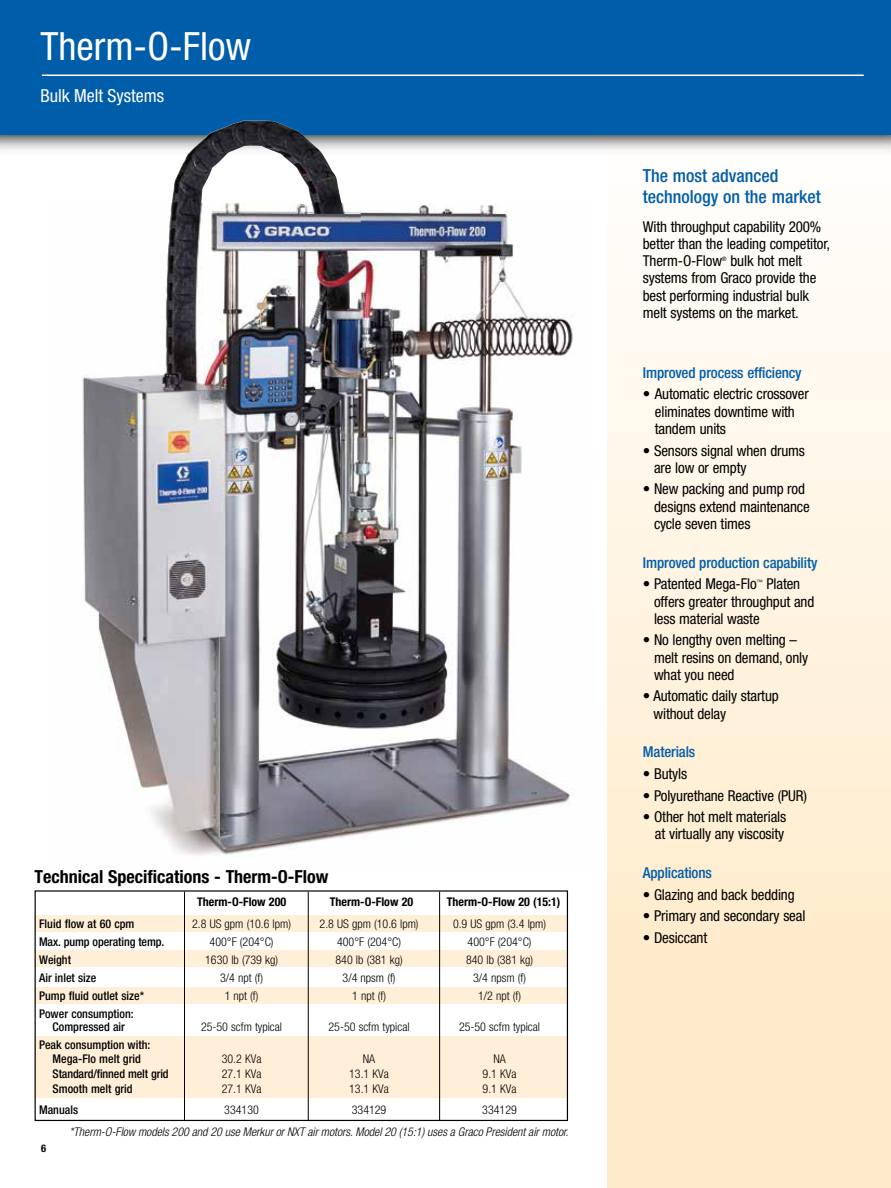
<style>
.page{position:relative;width:891px;height:1188px;background:#fff}
.page>*{position:absolute;margin:0;border:0;box-sizing:border-box;transform-origin:0 0}
.t1{font:condensed 39px "Helvetica Neue LT Std";color:#fff}
.t2{font:500 condensed 18px/21px "Helvetica Neue LT Std";color:#005daa}
.t3{font:700 condensed 18px "Helvetica Neue LT Std";color:#000}
.t4{font:condensed 18px "Helvetica Neue LT Std";color:#fff}
.t5{font:condensed 15px/17.2px "Helvetica Neue LT Std";letter-spacing:-.01em;color:#000}
.t6{font:500 condensed 15px "Helvetica Neue LT Std";letter-spacing:-.01em;color:#005daa}
.t7{font:300 condensed 12px "Helvetica Neue LT Std";color:#000}
.t8{font:500 condensed 12px/13.5px "Helvetica Neue LT Std";color:#000;text-align:center}
.t9{font:italic 300 condensed 12px "Helvetica Neue LT Std";color:#000}
.t10{font:700 condensed 12px "Helvetica Neue LT Std";color:#000}
.t11{font:700 condensed 10.5px "Helvetica Neue LT Std";color:#000}
.t12{font:condensed 6px "Helvetica Neue LT Std";color:#000}
</style>
<div class="page">
<div style="left:608px;top:124px;width:283px;height:1064px;background:linear-gradient(to bottom,#fffefb,#ffe9c4)"></div>
<img style="left:0;top:135px;width:891px;height:41px">
<div style="left:0;top:0;width:891px;height:135px;background:#005daa"></div>
<hr style="left:42px;top:75px;width:822px;height:1px;background:#fff">
<div style="left:35px;top:915px;width:533px;height:16px;background:#ffefd8"></div>
<div style="left:35px;top:951px;width:533px;height:16px;background:#ffefd8"></div>
<div style="left:35px;top:987px;width:533px;height:16px;background:#ffefd8"></div>
<div style="left:35px;top:1036px;width:533px;height:61px;background:#ffefd8"></div>
<hr style="left:184px;top:892px;width:1px;height:229px;background:#000">
<hr style="left:308px;top:892px;width:1px;height:229px;background:#000">
<hr style="left:439px;top:892px;width:1px;height:229px;background:#000">
<div style="left:35px;top:890px;width:533px;height:231px;border:1px solid #000"></div>
<img style="left:82px;top:204px;width:491px;height:653px">
<img style="left:171px;top:120px;width:190px;height:105px">
<h1 class="t1" style="left:40px;top:23px;width:212px">Therm-O-Flow</h1>
<p class="t4" style="left:40px;top:86px;width:125px">Bulk Melt Systems</p>
<p class="t3" style="left:35px;top:866px;width:296px">Technical Specifications - Therm-O-Flow</p>
<p class="t10" style="left:197px;top:894px;width:91px">Therm-O-Flow 200</p>
<p class="t10" style="left:330px;top:894px;width:85px">Therm-O-Flow 20</p>
<p class="t10" style="left:447px;top:894px;width:115px">Therm-O-Flow 20 (15:1)</p>
<p class="t8" style="left:39px;top:917px;width:97px">Fluid flow at 60 cpm</p>
<p class="t7" style="left:192px;top:917px;width:100px">2.8 US gpm (10.6 lpm)</p>
<p class="t7" style="left:320px;top:917px;width:100px">2.8 US gpm (10.6 lpm)</p>
<p class="t7" style="left:453px;top:917px;width:95px">0.9 US gpm (3.4 lpm)</p>
<p class="t8" style="left:39px;top:935px;width:127px">Max. pump operating temp.</p>
<p class="t7" style="left:210px;top:935px;width:65px">400°F (204°C)</p>
<p class="t7" style="left:337px;top:935px;width:65px">400°F (204°C)</p>
<p class="t7" style="left:468px;top:935px;width:65px">400°F (204°C)</p>
<p class="t8" style="left:39px;top:953px;width:33px">Weight</p>
<p class="t7" style="left:205px;top:953px;width:74px">1630 lb (739 kg)</p>
<p class="t7" style="left:336px;top:953px;width:69px">840 lb (381 kg)</p>
<p class="t7" style="left:466px;top:953px;width:69px">840 lb (381 kg)</p>
<p class="t8" style="left:39px;top:971px;width:59px">Air inlet size</p>
<p class="t7" style="left:220px;top:971px;width:44px">3/4 npt (f)</p>
<p class="t7" style="left:343px;top:971px;width:54px">3/4 npsm (f)</p>
<p class="t7" style="left:473px;top:971px;width:54px">3/4 npsm (f)</p>
<p class="t8" style="left:39px;top:989px;width:107px">Pump fluid outlet size*</p>
<p class="t7" style="left:225px;top:989px;width:35px">1 npt (f)</p>
<p class="t7" style="left:352px;top:989px;width:35px">1 npt (f)</p>
<p class="t7" style="left:478px;top:989px;width:44px">1/2 npt (f)</p>
<p class="t8" style="left:39px;top:1007px;width:96px">Power consumption:<br>Compressed air</p>
<p class="t7" style="left:201px;top:1020px;width:83px">25-50 scfm typical</p>
<p class="t7" style="left:329px;top:1020px;width:83px">25-50 scfm typical</p>
<p class="t7" style="left:459px;top:1020px;width:83px">25-50 scfm typical</p>
<p class="t8" style="left:39px;top:1038px;width:113px">Peak consumption with:<br>Mega-Flo melt grid</p>
<p class="t7" style="left:222px;top:1052px;width:41px">30.2 KVa</p>
<p class="t7" style="left:363px;top:1052px;width:14px">NA</p>
<p class="t7" style="left:493px;top:1052px;width:14px">NA</p>
<p class="t8" style="left:53px;top:1067px;width:118px">Standard/finned melt grid</p>
<p class="t7" style="left:222px;top:1067px;width:41px">27.1 KVa</p>
<p class="t7" style="left:349px;top:1067px;width:41px">13.1 KVa</p>
<p class="t7" style="left:483px;top:1067px;width:35px">9.1 KVa</p>
<p class="t8" style="left:53px;top:1082px;width:82px">Smooth melt grid</p>
<p class="t7" style="left:222px;top:1082px;width:41px">27.1 KVa</p>
<p class="t7" style="left:349px;top:1082px;width:41px">13.1 KVa</p>
<p class="t7" style="left:483px;top:1082px;width:35px">9.1 KVa</p>
<p class="t8" style="left:39px;top:1103px;width:41px">Manuals</p>
<p class="t7" style="left:224px;top:1103px;width:36px">334130</p>
<p class="t7" style="left:352px;top:1103px;width:36px">334129</p>
<p class="t7" style="left:482px;top:1103px;width:36px">334129</p>
<p class="t11" style="left:41px;top:1142px;width:7px">6</p>
<p class="t9" style="left:70px;top:1125px;width:500px">*Therm-O-Flow models 200 and 20 use Merkur or NXT air motors. Model 20 (15:1) uses a Graco President air motor.</p>
<p class="t2" style="left:643px;top:165px;width:179px">The most advanced technology on the market</p>
<p class="t5" style="left:643px;top:218px;width:189px">With throughput capability 200% better than the leading competitor,<br>Therm-O-Flow</p>
<p class="t5" style="left:643px;top:252px;width:175px;text-indent:88px">bulk hot melt systems from Graco provide the best performing industrial bulk melt systems on the market.</p>
<p class="t12" style="left:722px;top:256px;width:6px">®</p>
<p class="t6" style="left:643px;top:364px;width:160px">Improved process efficiency</p>
<p class="t5" style="left:655px;top:385px;width:155px;text-indent:-12px">• Automatic electric crossover eliminates downtime with tandem units</p>
<p class="t5" style="left:654px;top:442px;width:153px;text-indent:-11px">• Sensors signal when drums are low or empty</p>
<p class="t5" style="left:654px;top:480px;width:157px;text-indent:-11px">• New packing and pump rod designs extend maintenance cycle seven times</p>
<p class="t6" style="left:643px;top:553px;width:176px">Improved production capability</p>
<p class="t5" style="left:643px;top:575px;width:115px">• Patented Mega-Flo</p>
<p class="t12" style="left:757px;top:579px;width:7px">™</p>
<p class="t5" style="left:654px;top:575px;width:162px;text-indent:112px">Platen offers greater throughput and less material waste</p>
<p class="t5" style="left:654px;top:631px;width:156px;text-indent:-11px">• No lengthy oven melting – melt resins on demand, only what you need</p>
<p class="t5" style="left:654px;top:687px;width:127px;text-indent:-11px">• Automatic daily startup without delay</p>
<p class="t6" style="left:643px;top:743px;width:54px">Materials</p>
<p class="t5" style="left:643px;top:765px;width:46px">• Butyls</p>
<p class="t5" style="left:643px;top:787px;width:166px">• Polyurethane Reactive (PUR)</p>
<p class="t5" style="left:643px;top:808px;width:145px;text-align:right">• Other hot melt materials at virtually any viscosity</p>
<p class="t6" style="left:643px;top:864px;width:70px">Applications</p>
<p class="t5" style="left:643px;top:886px;width:153px">• Glazing and back bedding</p>
<p class="t5" style="left:643px;top:907px;width:164px">• Primary and secondary seal</p>
<p class="t5" style="left:643px;top:929px;width:66px">• Desiccant</p>
</div>
